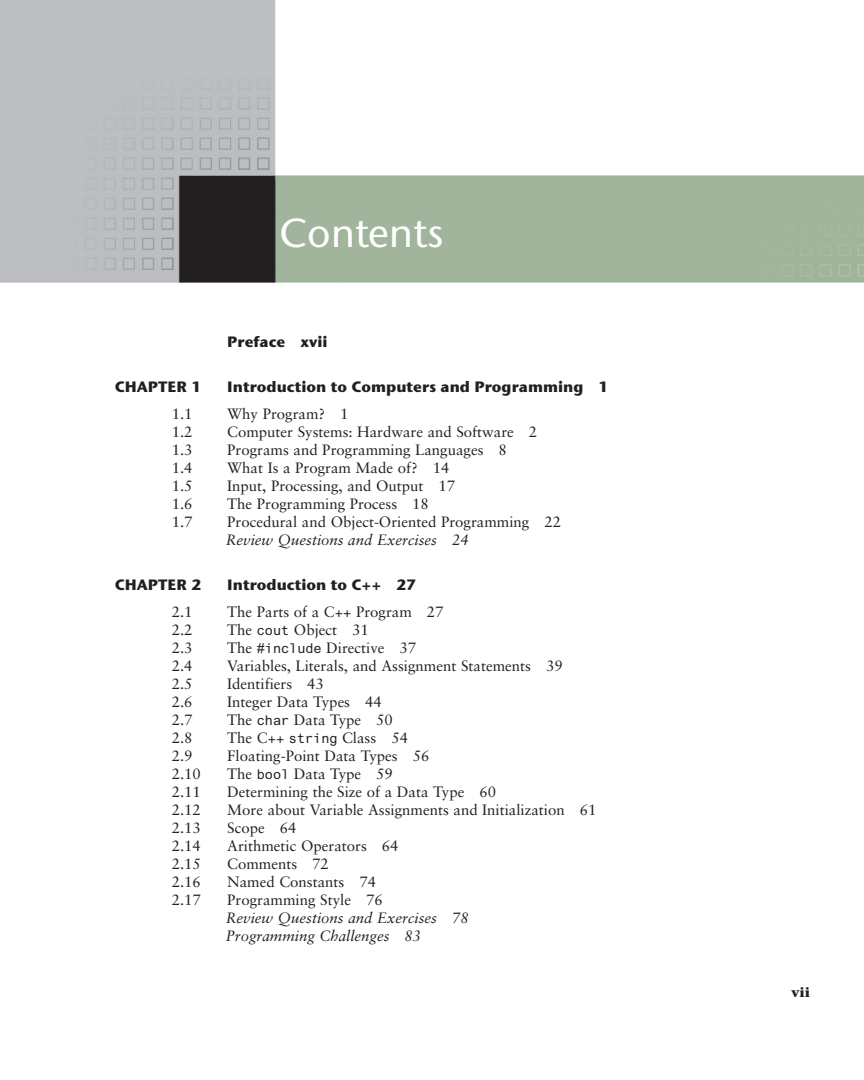
<style>
.page{position:relative;width:864px;height:1080px;background:#fff}
.page>*{position:absolute;margin:0;border:0;box-sizing:border-box;transform-origin:0 0}
.t1{font:500 40.5px "Stone Sans ITC Std";color:#fff}
.t2{font:15px "Sabon LT Pro";color:#231f20}
.t3{font:700 15px "Stone Sans ITC Std";color:#231f20}
.t4{font:italic 15px/18px "Sabon LT Pro";color:#231f20}
.t5{font:700 13.5px "Stone Serif ITC Pro";color:#231f20}
.s1{font-family:"Arial Mono MT Pro";font-size:13.5px}
</style>
<div class="page">
<img style="left:0;top:0;width:864px;height:283px">
<h1 class="t1" style="left:279px;top:208px;width:166px">Contents</h1>
<p class="t3" style="left:227px;top:332px;width:102px">Preface xvii</p>
<p class="t3" style="left:115px;top:377px;width:88px">CHAPTER 1</p>
<p class="t3" style="left:227px;top:377px;width:383px">Introduction to Computers and Programming 1</p>
<p class="t2" style="left:172px;top:404px;width:22px">1.1</p>
<p class="t2" style="left:227px;top:404px;width:123px">Why Program? 1</p>
<p class="t2" style="left:172px;top:422px;width:22px">1.2</p>
<p class="t2" style="left:227px;top:422px;width:312px">Computer Systems: Hardware and Software 2</p>
<p class="t2" style="left:172px;top:440px;width:22px">1.3</p>
<p class="t2" style="left:227px;top:440px;width:281px">Programs and Programming Languages 8</p>
<p class="t2" style="left:172px;top:458px;width:22px">1.4</p>
<p class="t2" style="left:227px;top:458px;width:224px">What Is a Program Made of? 14</p>
<p class="t2" style="left:172px;top:476px;width:22px">1.5</p>
<p class="t2" style="left:227px;top:476px;width:229px">Input, Processing, and Output 17</p>
<p class="t2" style="left:172px;top:494px;width:22px">1.6</p>
<p class="t2" style="left:227px;top:494px;width:203px">The Programming Process 18</p>
<p class="t2" style="left:172px;top:512px;width:22px">1.7</p>
<p class="t2" style="left:227px;top:512px;width:335px">Procedural and Object-Oriented Programming 22</p>
<p class="t4" style="left:226px;top:530px;width:244px">Review Questions and Exercises 24</p>
<p class="t3" style="left:115px;top:575px;width:88px">CHAPTER 2</p>
<p class="t3" style="left:227px;top:575px;width:190px">Introduction to C++ 27</p>
<p class="t2" style="left:172px;top:602px;width:22px">2.1</p>
<p class="t2" style="left:227px;top:602px;width:218px">The Parts of a C++ Program 27</p>
<p class="t2" style="left:172px;top:620px;width:22px">2.2</p>
<p class="t2" style="left:227px;top:620px;width:143px">The <span class="s1">cout</span> Object 31</p>
<p class="t2" style="left:172px;top:638px;width:22px">2.3</p>
<p class="t2" style="left:227px;top:638px;width:190px">The <span class="s1">#include</span> Directive 37</p>
<p class="t2" style="left:172px;top:656px;width:22px">2.4</p>
<p class="t2" style="left:227px;top:656px;width:337px">Variables, Literals, and Assignment Statements 39</p>
<p class="t2" style="left:172px;top:674px;width:22px">2.5</p>
<p class="t2" style="left:227px;top:674px;width:98px">Identifiers 43</p>
<p class="t2" style="left:172px;top:692px;width:22px">2.6</p>
<p class="t2" style="left:227px;top:692px;width:156px">Integer Data Types 44</p>
<p class="t2" style="left:172px;top:710px;width:22px">2.7</p>
<p class="t2" style="left:227px;top:710px;width:167px">The <span class="s1">char</span> Data Type 50</p>
<p class="t2" style="left:172px;top:728px;width:22px">2.8</p>
<p class="t2" style="left:227px;top:728px;width:182px">The C++ <span class="s1">string</span> Class 54</p>
<p class="t2" style="left:172px;top:746px;width:22px">2.9</p>
<p class="t2" style="left:227px;top:746px;width:204px">Floating-Point Data Types 56</p>
<p class="t2" style="left:172px;top:764px;width:31px">2.10</p>
<p class="t2" style="left:227px;top:764px;width:167px">The <span class="s1">bool</span> Data Type 59</p>
<p class="t2" style="left:172px;top:782px;width:31px">2.11</p>
<p class="t2" style="left:227px;top:782px;width:270px">Determining the Size of a Data Type 60</p>
<p class="t2" style="left:172px;top:800px;width:31px">2.12</p>
<p class="t2" style="left:227px;top:800px;width:371px">More about Variable Assignments and Initialization 61</p>
<p class="t2" style="left:172px;top:818px;width:31px">2.13</p>
<p class="t2" style="left:227px;top:818px;width:71px">Scope 64</p>
<p class="t2" style="left:172px;top:836px;width:31px">2.14</p>
<p class="t2" style="left:227px;top:836px;width:173px">Arithmetic Operators 64</p>
<p class="t2" style="left:172px;top:854px;width:31px">2.15</p>
<p class="t2" style="left:227px;top:854px;width:103px">Comments 72</p>
<p class="t2" style="left:172px;top:872px;width:31px">2.16</p>
<p class="t2" style="left:227px;top:872px;width:150px">Named Constants 74</p>
<p class="t2" style="left:172px;top:890px;width:31px">2.17</p>
<p class="t2" style="left:227px;top:890px;width:157px">Programming Style 76</p>
<p class="t4" style="left:226px;top:908px;width:244px">Review Questions and Exercises 78<br>Programming Challenges 83</p>
<p class="t5" style="left:791px;top:984px;width:20px">vii</p>
</div>
